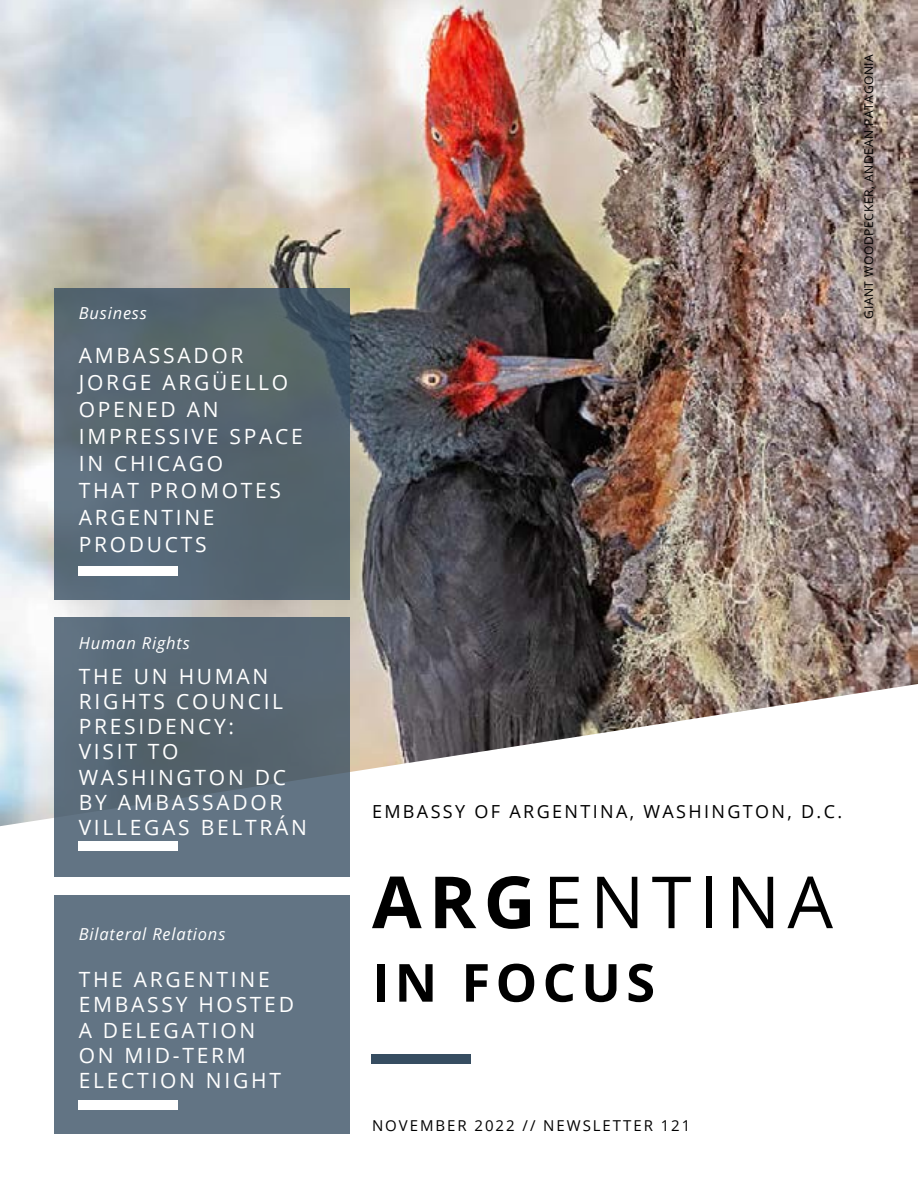
<style>
.page{position:relative;width:918px;height:1188px;background:#fff}
.page>*{position:absolute;margin:0;border:0;box-sizing:border-box;transform-origin:0 0}
.t1{font:72px "Open Sans";letter-spacing:.1em;color:#000}
.t2{font:700 52.5px "Open Sans";letter-spacing:.1em;color:#000}
.t3{font:21px/25.2px "Open Sans";letter-spacing:.13em;color:#fff}
.t4{font:18px "Open Sans";letter-spacing:.13em;color:#000}
.t5{font:italic 16.5px "Open Sans";letter-spacing:.05em;color:#fff}
.t6{font:15px "Open Sans";letter-spacing:.13em;color:#000}
.t7{font:12px "Open Sans";letter-spacing:.05em;color:#000}
.s1{font-weight:700}
</style>
<div class="page">
<img style="left:0;top:0;width:918px;height:826px">
<div style="left:372px;top:1055px;width:99px;height:9px;background:#364d61"></div>
<div style="left:55px;top:896px;width:295px;height:238px;background:#627484"></div>
<svg style="left:55px;top:617px;width:295px;height:259px;background:#5a6b78"></svg>
<svg style="left:55px;top:288px;width:295px;height:312px;background:#556570"></svg>
<div style="left:79px;top:1100px;width:99px;height:9px;background:#fff"></div>
<div style="left:79px;top:842px;width:99px;height:9px;background:#fff"></div>
<div style="left:79px;top:566px;width:99px;height:9px;background:#fff"></div>
<p class="t5" style="left:79px;top:302px;width:70px">Business</p>
<p class="t3" style="left:79px;top:342px;width:226px;line-height:27px">AMBASSADOR<br>JORGE ARGÜELLO<br>OPENED AN<br>IMPRESSIVE SPACE<br>IN CHICAGO<br>THAT PROMOTES<br>ARGENTINE<br>PRODUCTS</p>
<p class="t5" style="left:79px;top:631px;width:113px">Human Rights</p>
<p class="t3" style="left:79px;top:663px;width:230px">THE UN HUMAN<br>RIGHTS COUNCIL<br>PRESIDENCY:<br>VISIT TO<br>WASHINGTON DC<br>BY AMBASSADOR<br>VILLEGAS BELTRÁN</p>
<p class="t5" style="left:79px;top:923px;width:148px">Bilateral Relations</p>
<p class="t3" style="left:79px;top:966px;width:217px">THE ARGENTINE<br>EMBASSY HOSTED<br>A DELEGATION<br>ON MID-TERM<br>ELECTION NIGHT</p>
<p class="t7" style="left:861px;top:319px;width:266px;rotate:-90deg">GIANT WOODPECKER, ANDEAN PATAGONIA</p>
<p class="t4" style="left:372px;top:800px;width:472px">EMBASSY OF ARGENTINA, WASHINGTON, D.C.</p>
<h1 class="t1" style="left:372px;top:853px;width:463px"><span class="s1">ARG</span>ENTINA</h1>
<h2 class="t2" style="left:372px;top:946px;width:285px">IN FOCUS</h2>
<p class="t6" style="left:372px;top:1115px;width:320px">NOVEMBER 2022 // NEWSLETTER 121</p>
</div>
